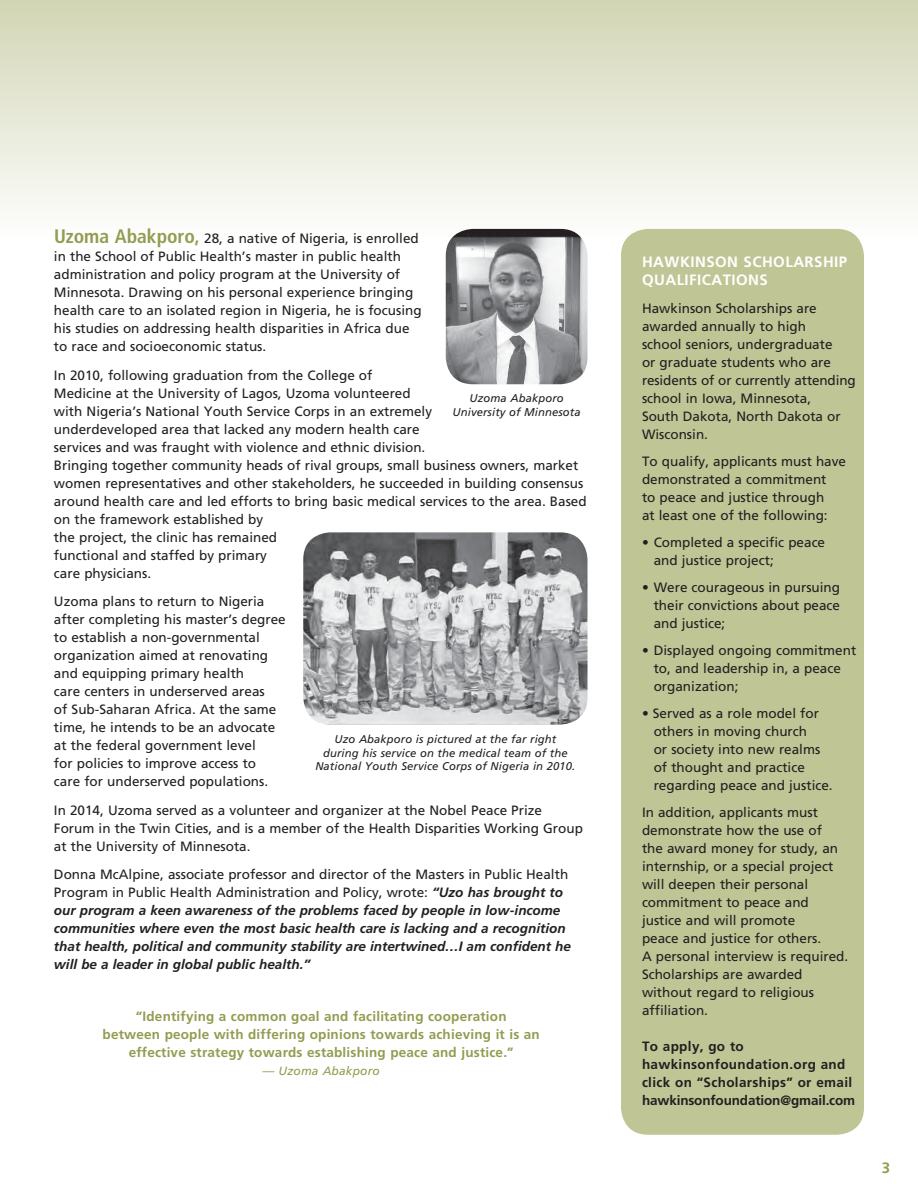
<style>
.page{position:relative;width:918px;height:1188px;background:#fff}
.page>*{position:absolute;margin:0;border:0;box-sizing:border-box;transform-origin:0 0}
.Sidebar_Text{font:700 15px "Frutiger";letter-spacing:.03em;color:#fff}
.t1{font:700 15px "Frutiger";color:#949c51}
.Body_Text{font:13.5px/18px "Frutiger";color:#231f20}
.Body_Text-2{font:italic 700 13.5px/18px "Frutiger";color:#231f20}
.Names{font:700 13.5px/18px "Frutiger";letter-spacing:.015em;color:#949c51;text-align:center}
.Body_Text-3{font:700 13.5px/18px "Frutiger";letter-spacing:.025em;color:#231f20}
.Names-2{font:italic 12px "Frutiger";letter-spacing:.015em;color:#949c51}
.Cutlines{font:italic 11.25px/13.5px "Frutiger";letter-spacing:.01em;color:#231f20;text-align:center}
.s1{font-weight:700;font-stretch:condensed;font-size:19.5px;color:#949c51}
.s2{font-weight:400;font-style:normal}
</style>
<div class="page">
<div style="left:0;top:0;width:918px;height:239px;background:linear-gradient(to bottom,#d1d5b3,#fdfefd)"></div>
<div style="left:621px;top:229px;width:243px;height:906px;background:#c0c595;border-radius:27px"></div>
<img style="left:303px;top:532px;width:285px;height:193px">
<img style="left:446px;top:229px;width:142px;height:155px">
<p class="Body_Text" style="left:54px;top:230px;width:369px"><span class="s1">Uzoma Abakporo,</span> 28, a native of Nigeria, is enrolled in the School of Public Health’s master in public health administration and policy program at the University of Minnesota. Drawing on his personal experience bringing health care to an isolated region in Nigeria, he is focusing his studies on addressing health disparities in Africa due to race and socioeconomic status.</p>
<p class="Body_Text" style="left:54px;top:366px;width:534px">In 2010, following graduation from the College of<br>Medicine at the University of Lagos, Uzoma volunteered<br>with Nigeria’s National Youth Service Corps in an extremely<br>underdeveloped area that lacked any modern health care<br>services and was fraught with violence and ethnic division.<br>Bringing together community heads of rival groups, small business owners, market women representatives and other stakeholders, he succeeded in building consensus around health care and led efforts to bring basic medical services to the area. Based on the framework established by<br>the project, the clinic has remained<br>functional and staffed by primary<br>care physicians.</p>
<p class="Body_Text" style="left:54px;top:593px;width:233px">Uzoma plans to return to Nigeria after completing his master’s degree to establish a non-governmental organization aimed at renovating and equipping primary health<br>care centers in underserved areas<br>of Sub-Saharan Africa. At the same time, he intends to be an advocate at the federal government level<br>for policies to improve access to<br>care for underserved populations.</p>
<p class="Body_Text" style="left:54px;top:801px;width:530px">In 2014, Uzoma served as a volunteer and organizer at the Nobel Peace Prize<br>Forum in the Twin Cities, and is a member of the Health Disparities Working Group at the University of Minnesota.</p>
<p class="Body_Text-2" style="left:54px;top:866px;width:518px"><span class="s2">Donna McAlpine, associate professor and director of the Masters in Public Health Program in Public Health Administration and Policy, wrote:</span> “Uzo has brought to our program a keen awareness of the problems faced by people in low-income communities where even the most basic health care is lacking and a recognition that health, political and community stability are intertwined…I am confident he will be a leader in global public health.”</p>
<p class="Cutlines" style="left:470px;top:391px;width:96px">Uzoma Abakporo</p>
<p class="Cutlines" style="left:453px;top:405px;width:130px">University of Minnesota</p>
<p class="Cutlines" style="left:315px;top:732px;width:262px">Uzo Abakporo is pictured at the far right during his service on the medical team of the<br>National Youth Service Corps of Nigeria in 2010.</p>
<p class="Names" style="left:103px;top:1008px;width:439px">“Identifying a common goal and facilitating cooperation<br>between people with differing opinions towards achieving it is an effective strategy towards establishing peace and justice.”</p>
<p class="Names-2" style="left:263px;top:1064px;width:119px">— Uzoma Abakporo</p>
<p class="Sidebar_Text" style="left:642px;top:253px;width:207px">HAWKINSON SCHOLARSHIP</p>
<p class="Sidebar_Text" style="left:642px;top:271px;width:127px">QUALIFICATIONS</p>
<p class="Body_Text" style="left:642px;top:299px;width:176px">Hawkinson Scholarships are awarded annually to high</p>
<p class="Body_Text" style="left:642px;top:335px;width:192px">school seniors, undergraduate</p>
<p class="Body_Text" style="left:642px;top:353px;width:215px">or graduate students who are residents of or currently attending school in Iowa, Minnesota,<br>South Dakota, North Dakota or<br>Wisconsin.</p>
<p class="Body_Text" style="left:642px;top:452px;width:206px">To qualify, applicants must have demonstrated a commitment</p>
<p class="Body_Text" style="left:642px;top:488px;width:184px">to peace and justice through</p>
<p class="Body_Text" style="left:642px;top:506px;width:187px">at least one of the following:</p>
<p class="Body_Text" style="left:642px;top:533px;width:185px">• Completed a specific peace</p>
<p class="Body_Text" style="left:654px;top:551px;width:122px">and justice project;</p>
<p class="Body_Text" style="left:642px;top:578px;width:200px">• Were courageous in pursuing</p>
<p class="Body_Text" style="left:654px;top:596px;width:188px">their convictions about peace</p>
<p class="Body_Text" style="left:654px;top:614px;width:73px">and justice;</p>
<p class="Body_Text" style="left:642px;top:641px;width:216px">• Displayed ongoing commitment</p>
<p class="Body_Text" style="left:654px;top:659px;width:189px">to, and leadership in, a peace</p>
<p class="Body_Text" style="left:654px;top:677px;width:86px">organization;</p>
<p class="Body_Text" style="left:642px;top:704px;width:179px">• Served as a role model for</p>
<p class="Body_Text" style="left:654px;top:722px;width:155px">others in moving church</p>
<p class="Body_Text" style="left:654px;top:740px;width:168px">or society into new realms</p>
<p class="Body_Text" style="left:654px;top:758px;width:153px">of thought and practice</p>
<p class="Body_Text" style="left:654px;top:776px;width:180px">regarding peace and justice.</p>
<p class="Body_Text" style="left:642px;top:803px;width:198px">In addition, applicants must demonstrate how the use of the award money for study, an internship, or a special project will deepen their personal commitment to peace and</p>
<p class="Body_Text" style="left:642px;top:911px;width:155px">justice and will promote</p>
<p class="Body_Text" style="left:642px;top:929px;width:181px">peace and justice for others.</p>
<p class="Body_Text" style="left:642px;top:947px;width:208px">A personal interview is required.<br>Scholarships are awarded</p>
<p class="Body_Text" style="left:642px;top:983px;width:174px">without regard to religious affiliation.</p>
<p class="Body_Text-3" style="left:642px;top:1037px;width:215px">To apply, go to hawkinsonfoundation.org and click on “Scholarships” or email hawkinsonfoundation@gmail.com</p>
<p class="t1" style="left:882px;top:1159px;width:10px">3</p>
</div>
